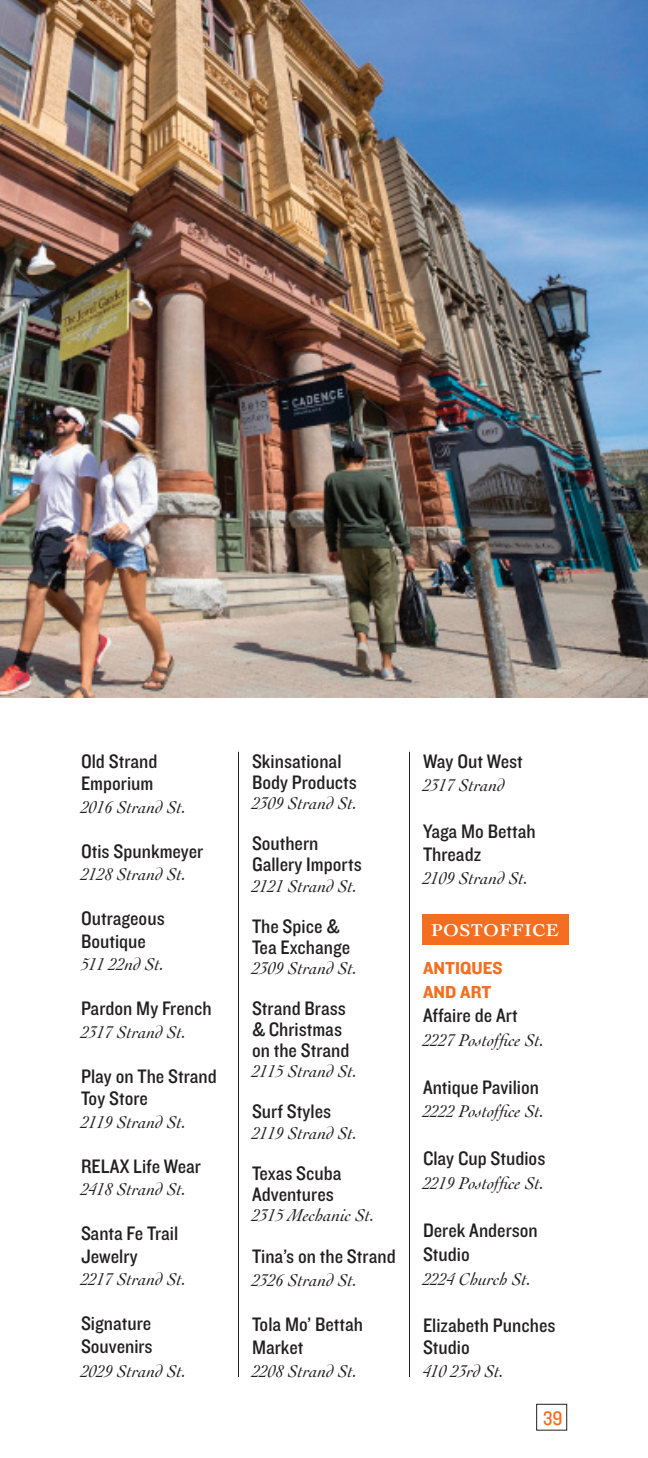
<style>
.page{position:relative;width:648px;height:1458px;background:#fff}
.page>*{position:absolute;margin:0;border:0;box-sizing:border-box;transform-origin:0 0}
.t1{font:20.25px/20.7px "Knockout 30 Junior Welterwt";color:#231f20}
.t2{font:20.25px "Knockout 30 Junior Welterwt";color:#f36e21}
.t3{font:italic 18px "Cochin LT Std";color:#231f20}
.t4{font:18px/24.1px "Knockout 51 Middleweight";color:#f36e21}
.t5{font:700 18px "Cochin LT Std";letter-spacing:.04em;color:#fff}
</style>
<div class="page">
<div style="left:536px;top:1404px;width:31px;height:26px;border:1px solid #231f20"></div>
<div style="left:422px;top:915px;width:146px;height:30px;background:#f36e21"></div>
<img style="left:0;top:0;width:648px;height:698px">
<hr style="left:238px;top:752px;width:1px;height:625px;background:#231f20">
<hr style="left:409px;top:752px;width:1px;height:625px;background:#231f20">
<p class="t1" style="left:81px;top:749px;width:78px;line-height:22.5px">Old Strand<br>Emporium</p>
<p class="t3" style="left:81px;top:797px;width:107px">2016 Strand St.</p>
<p class="t1" style="left:81px;top:840px;width:124px">Otis Spunkmeyer</p>
<p class="t3" style="left:81px;top:865px;width:107px">2128 Strand St.</p>
<p class="t1" style="left:81px;top:907px;width:85px;line-height:22.5px">Outrageous<br>Boutique</p>
<p class="t3" style="left:81px;top:954px;width:85px">511 22nd St.</p>
<p class="t1" style="left:81px;top:998px;width:132px">Pardon My French</p>
<p class="t3" style="left:81px;top:1022px;width:107px">2317 Strand St.</p>
<p class="t1" style="left:81px;top:1064px;width:137px;line-height:22.5px">Play on The Strand<br>Toy Store</p>
<p class="t3" style="left:81px;top:1112px;width:107px">2119 Strand St.</p>
<p class="t1" style="left:81px;top:1155px;width:121px">RELAX Life Wear</p>
<p class="t3" style="left:81px;top:1179px;width:107px">2418 Strand St.</p>
<p class="t1" style="left:81px;top:1222px;width:99px;line-height:22.5px">Santa Fe Trail<br>Jewelry</p>
<p class="t3" style="left:81px;top:1269px;width:107px">2217 Strand St.</p>
<p class="t1" style="left:81px;top:1311px;width:73px;line-height:23.6px">Signature<br>Souvenirs</p>
<p class="t3" style="left:81px;top:1361px;width:107px">2029 Strand St.</p>
<p class="t1" style="left:252px;top:750px;width:107px">Skinsational<br>Body Products</p>
<p class="t3" style="left:252px;top:793px;width:107px">2309 Strand St.</p>
<p class="t1" style="left:252px;top:833px;width:111px">Southern<br>Gallery Imports</p>
<p class="t3" style="left:252px;top:876px;width:107px">2121 Strand St.</p>
<p class="t1" style="left:252px;top:915px;width:100px">The Spice &amp;<br>Tea Exchange</p>
<p class="t3" style="left:252px;top:958px;width:107px">2309 Strand St.</p>
<p class="t1" style="left:252px;top:998px;width:99px">Strand Brass &amp; Christmas on the Strand</p>
<p class="t3" style="left:252px;top:1061px;width:107px">2115 Strand St.</p>
<p class="t1" style="left:252px;top:1101px;width:81px">Surf Styles</p>
<p class="t3" style="left:252px;top:1123px;width:107px">2119 Strand St.</p>
<p class="t1" style="left:252px;top:1163px;width:91px">Texas Scuba<br>Adventures</p>
<p class="t3" style="left:252px;top:1206px;width:124px">2315 Mechanic St.</p>
<p class="t1" style="left:252px;top:1245px;width:145px">Tina’s on the Strand</p>
<p class="t3" style="left:252px;top:1270px;width:107px">2326 Strand St.</p>
<p class="t1" style="left:252px;top:1313px;width:113px;line-height:22.9px">Tola Mo’ Bettah<br>Market</p>
<p class="t3" style="left:252px;top:1361px;width:107px">2208 Strand St.</p>
<p class="t1" style="left:423px;top:750px;width:101px">Way Out West</p>
<p class="t3" style="left:423px;top:775px;width:83px">2317 Strand</p>
<p class="t1" style="left:423px;top:819px;width:114px;line-height:23.2px">Yaga Mo Bettah<br>Threadz</p>
<p class="t3" style="left:423px;top:868px;width:107px">2109 Strand St.</p>
<p class="t5" style="left:431px;top:920px;width:129px">POSTOFFICE</p>
<p class="t4" style="left:423px;top:955px;width:81px">ANTIQUES<br>AND ART</p>
<p class="t1" style="left:423px;top:1004px;width:96px">Affaire de Art</p>
<p class="t3" style="left:423px;top:1030px;width:123px">2227 Postoffice St.</p>
<p class="t1" style="left:423px;top:1076px;width:118px">Antique Pavilion</p>
<p class="t3" style="left:423px;top:1101px;width:123px">2222 Postoffice St.</p>
<p class="t1" style="left:423px;top:1148px;width:124px">Clay Cup Studios</p>
<p class="t3" style="left:423px;top:1173px;width:123px">2219 Postoffice St.</p>
<p class="t1" style="left:423px;top:1218px;width:116px;line-height:24.1px">Derek Anderson<br>Studio</p>
<p class="t3" style="left:423px;top:1269px;width:110px">2224 Church St.</p>
<p class="t1" style="left:423px;top:1313px;width:134px;line-height:22.7px">Elizabeth Punches<br>Studio</p>
<p class="t3" style="left:423px;top:1361px;width:82px">410 23rd St.</p>
<p class="t2" style="left:543px;top:1406px;width:21px">39</p>
</div>
